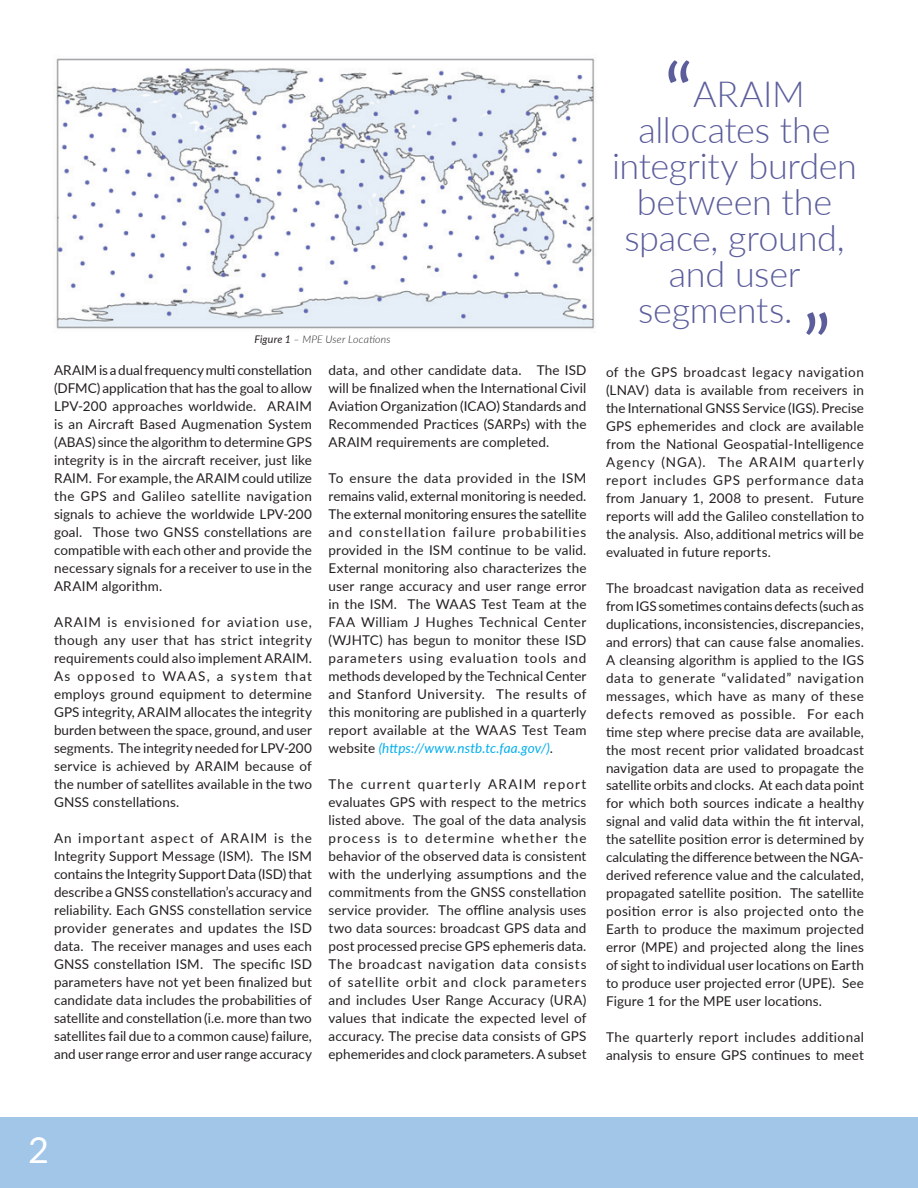
<style>
.page{position:relative;width:918px;height:1188px;background:#fff}
.page>*{position:absolute;margin:0;border:0;box-sizing:border-box;transform-origin:0 0}
.t1{font:78.75px "Lato";color:#5c5e9c}
.t2{font:300 36px "Lato";letter-spacing:-.01em;color:#5c5e9c}
.t3{font:36px "Lato";color:#fff}
.t4{font:13.5px/18px "Lato";letter-spacing:.01em;color:#231f20;text-align:justify}
.t5{font:13.5px/18px "Lato";letter-spacing:.03em;color:#231f20}
.t6{font:italic 300 10.5px "Lato";letter-spacing:.02em;color:#231f20}
.s1{font-weight:400}
.s2{font-style:italic;color:#00aeef}
.s3{font-weight:400;font-size:78.75px}
</style>
<div class="page">
<div style="left:0;top:1117px;width:918px;height:71px;background:#a2c6e8"></div>
<img style="left:56px;top:58px;width:539px;height:271px">
<p class="t6" style="left:254px;top:332px;width:138px"><span class="s1">Figure 1</span> – MPE User Locations</p>
<p class="t4" style="left:54px;top:361px;width:259px">ARAIM is a dual frequency multi constellation</p>
<p class="t4" style="left:54px;top:379px;width:260px">(DFMC) application that has the goal to allow LPV-200 approaches worldwide. ARAIM is an Aircraft Based Augmenation System (ABAS) since the algorithm to determine GPS integrity is in the aircraft receiver, just like RAIM. For example, the ARAIM could utilize the GPS and Galileo satellite navigation signals to achieve the worldwide LPV-200 goal. Those two GNSS constellations are compatible with each other and provide the necessary signals for a receiver to use in the ARAIM algorithm.</p>
<p class="t4" style="left:54px;top:613px;width:260px">ARAIM is envisioned for aviation use, though any user that has strict integrity requirements could also implement ARAIM.<br>As opposed to WAAS, a system that employs ground equipment to determine GPS integrity, ARAIM allocates the integrity burden between the space, ground, and user segments. The integrity needed for LPV-200 service is achieved by ARAIM because of the number of satellites available in the two GNSS constellations.</p>
<p class="t4" style="left:54px;top:829px;width:260px">An important aspect of ARAIM is the Integrity Support Message (ISM). The ISM contains the Integrity Support Data (ISD) that describe a GNSS constellation’s accuracy and reliability. Each GNSS constellation service provider generates and updates the ISD data. The receiver manages and uses each GNSS constellation ISM. The specific ISD parameters have not yet been finalized but candidate data includes the probabilities of satellite and constellation (i.e. more than two satellites fail due to a common cause) failure, and user range error and user range accuracy</p>
<p class="t4" style="left:328px;top:361px;width:259px">data, and other candidate data. The ISD will be finalized when the International Civil Aviation Organization (ICAO) Standards and Recommended Practices (SARPs) with the ARAIM requirements are completed.</p>
<p class="t4" style="left:328px;top:469px;width:260px">To ensure the data provided in the ISM remains valid, external monitoring is needed.<br>The external monitoring ensures the satellite and constellation failure probabilities provided in the ISM continue to be valid.<br>External monitoring also characterizes the user range accuracy and user range error in the ISM. The WAAS Test Team at the FAA William J Hughes Technical Center (WJHTC) has begun to monitor these ISD parameters using evaluation tools and methods developed by the Technical Center and Stanford University. The results of this monitoring are published in a quarterly report available at the WAAS Test Team website <span class="s2">(https://www.nstb.tc.faa.gov/)</span>.</p>
<p class="t4" style="left:329px;top:775px;width:260px">The current quarterly ARAIM report evaluates GPS with respect to the metrics listed above. The goal of the data analysis process is to determine whether the behavior of the observed data is consistent with the underlying assumptions and the commitments from the GNSS constellation service provider. The offline analysis uses two data sources: broadcast GPS data and post processed precise GPS ephemeris data.<br>The broadcast navigation data consists of satellite orbit and clock parameters and includes User Range Accuracy (URA) values that indicate the expected level of accuracy. The precise data consists of GPS ephemerides and clock parameters. A subset</p>
<h2 class="t2" style="left:664px;top:69px;width:142px"><span class="s3">“</span>ARAIM</h2>
<h2 class="t2" style="left:639px;top:105px;width:193px">allocates the</h2>
<h2 class="t2" style="left:612px;top:141px;width:246px">integrity burden</h2>
<h2 class="t2" style="left:637px;top:177px;width:197px">between the</h2>
<h2 class="t2" style="left:624px;top:213px;width:222px">space, ground,</h2>
<h2 class="t2" style="left:669px;top:249px;width:133px">and user</h2>
<h2 class="t2" style="left:638px;top:285px;width:156px">segments.</h2>
<h1 class="t1" style="left:802px;top:287px;width:30px">”</h1>
<p class="t4" style="left:606px;top:362px;width:260px">of the GPS broadcast legacy navigation (LNAV) data is available from receivers in the International GNSS Service (IGS). Precise GPS ephemerides and clock are available from the National Geospatial-Intelligence Agency (NGA). The ARAIM quarterly report includes GPS performance data from January 1, 2008 to present. Future reports will add the Galileo constellation to the analysis. Also, additional metrics will be evaluated in future reports.</p>
<p class="t4" style="left:606px;top:578px;width:260px">The broadcast navigation data as received from IGS sometimes contains defects (such as duplications, inconsistencies, discrepancies, and errors) that can cause false anomalies.<br>A cleansing algorithm is applied to the IGS data to generate “validated” navigation messages, which have as many of these defects removed as possible. For each time step where precise data are available, the most recent prior validated broadcast navigation data are used to propagate the satellite orbits and clocks. At each data point for which both sources indicate a healthy signal and valid data within the fit interval, the satellite position error is determined by calculating the difference between the NGA&shy;derived reference value and the calculated, propagated satellite position. The satellite position error is also projected onto the Earth to produce the maximum projected error (MPE) and projected along the lines of sight to individual user locations on Earth to produce user projected error (UPE). See Figure 1 for the MPE user locations.</p>
<p class="t5" style="left:606px;top:1028px;width:260px">The quarterly report includes additional analysis to ensure GPS continues to meet</p>
<h2 class="t3" style="left:28px;top:1124px;width:22px">2</h2>
</div>
